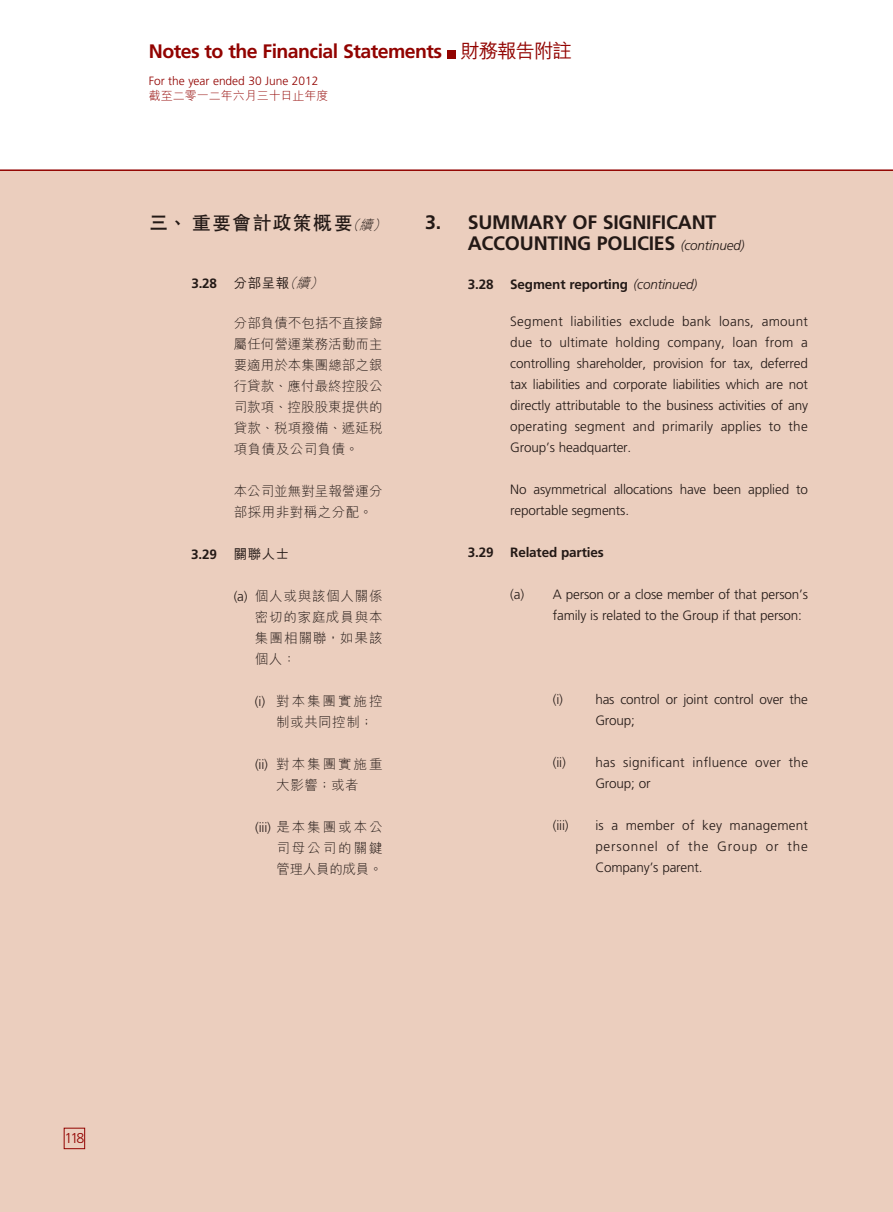
<style>
.page{position:relative;width:893px;height:1212px;background:#fff}
.page>*{position:absolute;margin:0;border:0;box-sizing:border-box;transform-origin:0 0}
.t1{font:700 19.5px/21px "Frutiger LT Std";letter-spacing:-.01em;color:#231916}
.t2{font:700 19.5px "Frutiger LT Std";letter-spacing:-.03em;color:#920300}
.t3{font:700 19.5px "C Hei 2 HK";letter-spacing:.04em;color:#231916}
.t4{font:300 14.25px "Frutiger LT Std";color:#920300}
.t5{font:300 13.5px/21px "Frutiger LT Std";letter-spacing:-.01em;color:#231916}
.t6{font:300 13.5px/21px "M Hei HK";letter-spacing:.04em;color:#231916;text-align:justify}
.t7{font:700 13.5px "Frutiger LT Std";letter-spacing:-.01em;color:#231916}
.t8{font:300 13.5px/21px "Frutiger LT Std";letter-spacing:.025em;color:#231916}
.t9{font:300 13.5px/21px "M Hei HK";letter-spacing:.145em;color:#231916}
.t10{font:300 13.5px/21px "M Hei HK";color:#231916}
.t11{font:300 12px "Frutiger LT Std";letter-spacing:-.005em;color:#920300}
.t12{font:300 12px "M Hei HK";color:#920300}
.s1{font-family:"M Hei HK";font-weight:500}
.s2{font-family:"M Hei HK";font-weight:300;font-style:italic;font-size:13.5px}
.s3{font-family:"M Hei HK";font-weight:300;font-style:italic}
.s4{font-family:"Frutiger LT Std"}
.s5{font-weight:300;font-style:italic;font-size:13.5px}
.s6{font-weight:300;font-style:italic}
</style>
<div class="page">
<div style="left:0;top:170px;width:893px;height:1042px;background:#ebcebe"></div>
<hr style="left:0;top:169px;width:893px;height:2px;background:#920300">
<div style="left:447px;top:50px;width:9px;height:9px;background:#920300"></div>
<div style="left:64px;top:1128px;width:21px;height:21px;border:1px solid #920300"></div>
<h1 class="t2" style="left:149px;top:39px;width:425px">Notes to the Financial Statements <span class="s1">財務報告附註</span></h1>
<p class="t11" style="left:149px;top:74px;width:171px">For the year ended 30 June 2012</p>
<p class="t12" style="left:149px;top:87px;width:181px">截至二零一二年六月三十日止年度</p>
<h1 class="t3" style="left:149px;top:209px;width:243px">三、重要會計政策概要<span class="s2">（續）</span></h1>
<p class="t7" style="left:191px;top:275px;width:138px">3.28 <span class="s1">分部呈報</span><span class="s3">（續）</span></p>
<p class="t6" style="left:234px;top:312px;width:150px">分部負債不包括不直接歸屬任何營運業務活動而主要適用於本集團總部之銀行貸款、應付最終控股公司款項、控股股東提供的貸款、稅項撥備、遞延稅項負債及公司負債。</p>
<p class="t10" style="left:234px;top:480px;width:150px">本公司並無對呈報營運分部採用非對稱之分配。</p>
<p class="t7" style="left:191px;top:547px;width:100px">3.29 <span class="s1">關聯人士</span></p>
<p class="t6" style="left:255px;top:585px;width:129px;text-indent:-21px"><span class="s4">(a)</span> 個人或與該個人關係密切的家庭成員與本集團相關聯，如果該個人：</p>
<p class="t9" style="left:276px;top:690px;width:108px;text-indent:-21px"><span class="s4">(i)</span> 對本集團實施控制或共同控制；</p>
<p class="t9" style="left:255px;top:753px;width:129px;text-align:center"><span class="s4">(ii)</span> 對本集團實施重大影響；或者</p>
<p class="t6" style="left:276px;top:816px;width:108px;text-indent:-21px"><span class="s4">(iii)</span> 是本集團或本公司母公司的關鍵管理人員的成員。</p>
<h1 class="t1" style="left:468px;top:212px;width:278px;text-indent:-43px">3. SUMMARY OF SIGNIFICANT<br>ACCOUNTING POLICIES <span class="s5">(continued)</span></h1>
<p class="t7" style="left:468px;top:276px;width:231px">3.28 Segment reporting <span class="s6">(continued)</span></p>
<p class="t5" style="left:510px;top:311px;width:299px;text-align:justify">Segment liabilities exclude bank loans, amount due to ultimate holding company, loan from a controlling shareholder, provision for tax, deferred tax liabilities and corporate liabilities which are not directly attributable to the business activities of any operating segment and primarily applies to the Group’s headquarter.</p>
<p class="t5" style="left:510px;top:479px;width:299px">No asymmetrical allocations have been applied to reportable segments.</p>
<p class="t7" style="left:468px;top:544px;width:137px">3.29 Related parties</p>
<p class="t5" style="left:553px;top:584px;width:257px;text-indent:-43px">(a) A person or a close member of that person’s family is related to the Group if that person:</p>
<p class="t5" style="left:595px;top:689px;width:214px;text-indent:-43px">(i) has control or joint control over the<br>Group;</p>
<p class="t8" style="left:595px;top:752px;width:214px;text-indent:-43px">(ii) has significant influence over the<br>Group; or</p>
<p class="t5" style="left:553px;top:815px;width:17px">(iii)</p>
<p class="t5" style="left:595px;top:815px;width:214px;text-align:justify">is a member of key management personnel of the Group or the Company’s parent.</p>
<p class="t4" style="left:65px;top:1130px;width:21px">118</p>
</div>
